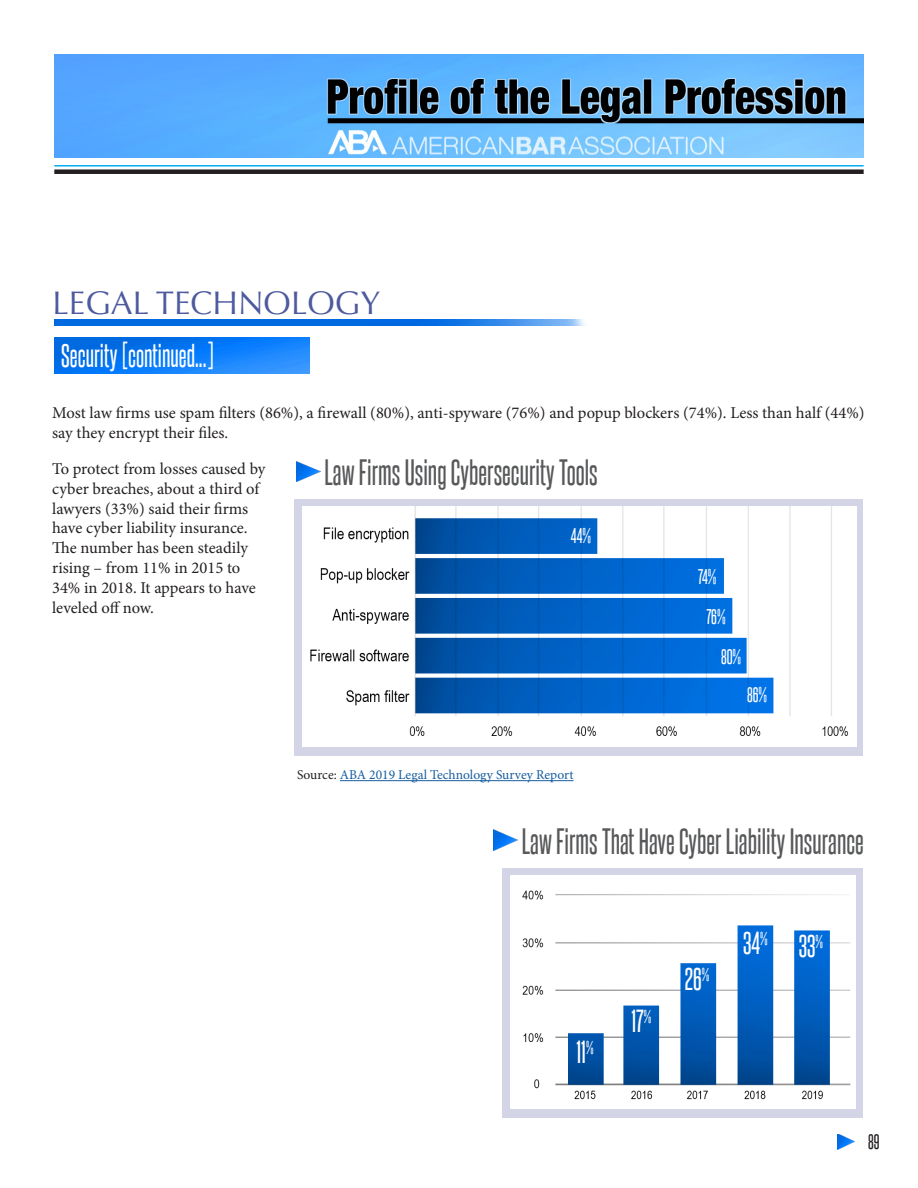
<style>
.page{position:relative;width:918px;height:1188px;background:#fff}
.page>*{position:absolute;margin:0;border:0;box-sizing:border-box;transform-origin:0 0}
.t1{font:32.85px "Optima";color:#4d5a9e}
.t2{font:31.05px "Steelfish Rg";color:#57585a}
.t3{font:28.05px "Steelfish Rg";color:#fff}
.t4{font:27px "Steelfish Rg";color:#fff}
.t5{font:18px "Steelfish Rg";color:#fff}
.t6{font:18px "Steelfish Rg";color:#231f20}
.t7{font:16.5px/19.8px "Minion Pro";color:#231f20}
.t8{font:13.5px "Minion Pro";color:#175d9e}
.s1{color:#231f20}
</style>
<div class="page">
<img style="left:54px;top:54px;width:810px;height:104px">
<img style="left:837px;top:1134px;width:18px;height:16px">
<div style="left:54px;top:169px;width:810px;height:5px;background:#231f20"></div>
<hr style="left:54px;top:165px;width:810px;height:2px;background:#00aeef">
<img style="left:54px;top:337px;width:256px;height:36px">
<img style="left:54px;top:319px;width:531px;height:6px">
<div style="left:295px;top:500px;width:568px;height:256px;background:#d4d4e7"></div>
<img style="left:303px;top:506px;width:553px;height:241px">
<img style="left:296px;top:461px;width:24px;height:21px">
<div style="left:503px;top:868px;width:360px;height:249px;background:#d4d4e7"></div>
<img style="left:510px;top:875px;width:345px;height:233px">
<img style="left:494px;top:830px;width:24px;height:21px">
<hr style="left:340px;top:780px;width:233px;height:1px;background:#175d9e">
<p class="t1" style="left:52px;top:283px;width:329px">LEGAL TECHNOLOGY</p>
<p class="t3" style="left:61px;top:338px;width:154px">Security [continued...]</p>
<p class="t7" style="left:52px;top:403px;width:814px">Most law firms use spam filters (86%), a firewall (80%), anti-spyware (76%) and popup blockers (74%). Less than half (44%) say they encrypt their files.</p>
<p class="t7" style="left:52px;top:459px;width:215px">To protect from losses caused by cyber breaches, about a third of lawyers (33%) said their firms have cyber liability insurance.<br>The number has been steadily rising – from 11% in 2015 to<br>34% in 2018. It appears to have leveled off now.</p>
<p class="t2" style="left:324px;top:454px;width:275px">Law Firms Using Cybersecurity Tools</p>
<p class="t5" style="left:571px;top:524px;width:22px">44%</p>
<p class="t5" style="left:698px;top:565px;width:20px">74%</p>
<p class="t5" style="left:706px;top:605px;width:21px">76%</p>
<p class="t5" style="left:721px;top:645px;width:22px">80%</p>
<p class="t8" style="left:297px;top:766px;width:278px"><span class="s1">Source:</span> ABA 2019 Legal Technology Survey Report</p>
<p class="t5" style="left:747px;top:684px;width:22px">86%</p>
<p class="t2" style="left:522px;top:822px;width:344px">Law Firms That Have Cyber Liability Insurance</p>
<p class="t4" style="left:577px;top:1035px;width:19px">11<sup>%</sup></p>
<p class="t4" style="left:631px;top:1005px;width:22px">17<sup>%</sup></p>
<p class="t4" style="left:685px;top:962px;width:26px">26<sup>%</sup></p>
<p class="t4" style="left:743px;top:926px;width:26px">34<sup>%</sup></p>
<p class="t4" style="left:799px;top:929px;width:26px">33<sup>%</sup></p>
<p class="t6" style="left:868px;top:1131px;width:13px">89</p>
</div>
